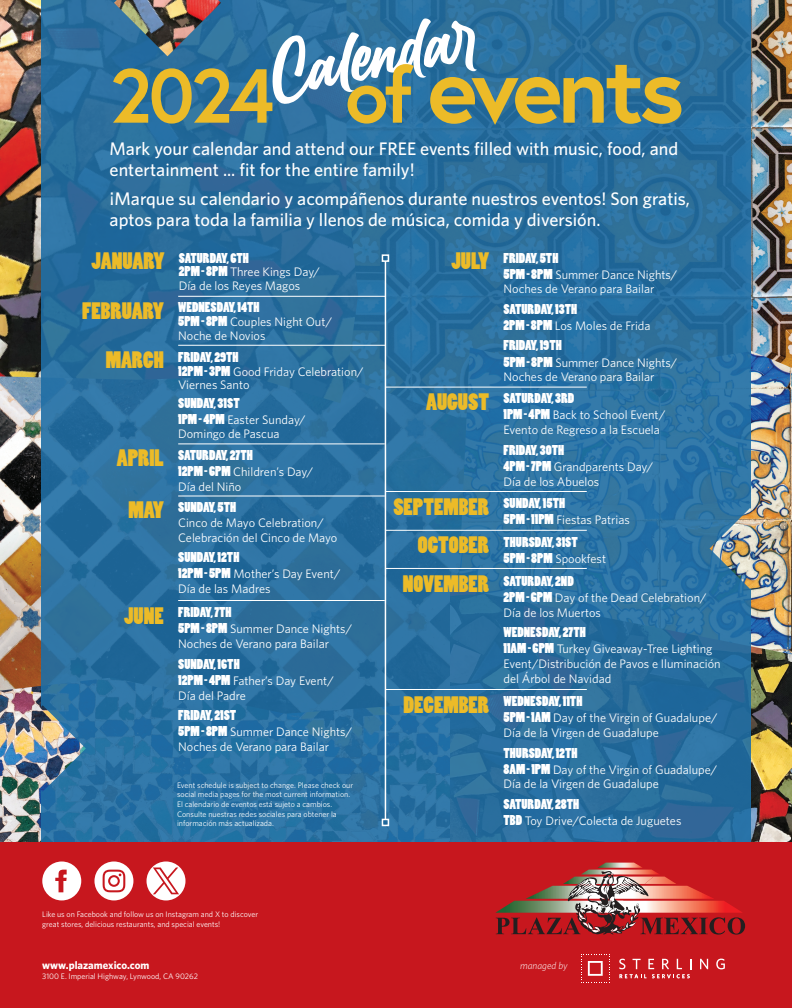
<style>
.page{position:relative;width:792px;height:1008px;background:#fff}
.page>*{position:absolute;margin:0;border:0;box-sizing:border-box;transform-origin:0 0}
.Heading{font:700 94px "Europa";letter-spacing:-.05em;color:#ecbb28}
.t1{font:76.7px "Billion Dreams";color:#fff}
.Heading-2{font:700 76.3px "Europa";letter-spacing:-.05em;color:#ecbb28}
.t2{font:22.25px "Poplar Std";color:#ecbb28}
.t3{font:500 18.2px/21.2px "Whitney";color:#fff}
.t4{font:13.35px "Poplar Std";color:#fff}
.t5{font:12.4px/14.8px "Whitney";color:#fff}
.t6{font:700 11px "Whitney";color:#fff}
.t7{font:italic 300 10.1px "Whitney";color:#fff}
.t8{font:8px/9.6px "Whitney";color:#fff}
.s1{font-family:"Poplar Std";font-size:13.35px}
</style>
<div class="page">
<img style="left:0;top:403px;width:42px;height:275px">
<img style="left:0;top:0;width:42px;height:403px">
<img style="left:751px;top:0;width:41px;height:347px">
<img style="left:751px;top:347px;width:41px;height:240px">
<img style="left:0;top:678px;width:42px;height:164px">
<img style="left:751px;top:587px;width:41px;height:255px">
<div style="left:42px;top:0;width:709px;height:854px;background:linear-gradient(to right,#2a6f9f,#2a70a0)"></div>
<div style="left:0;top:842px;width:792px;height:166px;background:#c7171e"></div>
<img style="left:114px;top:0;width:107px;height:56px">
<img style="left:710px;top:508px;width:81px;height:81px">
<img style="left:0;top:705px;width:86px;height:87px">
<hr style="left:385px;top:261px;width:1px;height:558px;background:#fff">
<div style="left:382px;top:819px;width:7px;height:7px;border:2px solid #fff"></div>
<div style="left:382px;top:254px;width:7px;height:8px;border:2px solid #fff"></div>
<hr style="left:385px;top:387px;width:202px;height:1px;background:#fff">
<hr style="left:178px;top:296px;width:207px;height:1px;background:#fff">
<hr style="left:178px;top:345px;width:207px;height:1px;background:#fff">
<hr style="left:178px;top:443px;width:207px;height:1px;background:#fff">
<hr style="left:178px;top:496px;width:207px;height:1px;background:#fff">
<hr style="left:178px;top:600px;width:207px;height:1px;background:#fff">
<hr style="left:385px;top:491px;width:202px;height:1px;background:#fff">
<hr style="left:385px;top:530px;width:202px;height:1px;background:#fff">
<hr style="left:385px;top:568px;width:202px;height:1px;background:#fff">
<hr style="left:385px;top:689px;width:202px;height:1px;background:#fff">
<svg style="left:700px;top:959px;width:8px;height:10px"></svg>
<svg style="left:716px;top:959px;width:9px;height:10px"></svg>
<svg style="left:581px;top:954px;width:29px;height:29px"></svg>
<svg style="left:619px;top:959px;width:72px;height:19px"></svg>
<img style="left:586px;top:870px;width:68px;height:1px">
<img style="left:598px;top:863px;width:44px;height:5px">
<svg style="left:495px;top:871px;width:250px;height:64px"></svg>
<svg style="left:42px;top:862px;width:39px;height:38px"></svg>
<svg style="left:94px;top:861px;width:39px;height:39px"></svg>
<svg style="left:147px;top:861px;width:39px;height:39px"></svg>
<p class="t1" style="left:261px;top:19px;width:235px;rotate:-11deg">Calendar</p>
<p class="Heading-2" style="left:110px;top:44px;width:304px">2024 of</p>
<p class="Heading" style="left:428px;top:26px;width:258px">events</p>
<p class="t3" style="left:110px;top:138px;width:570px">Mark your calendar and attend our FREE events filled with music, food, and entertainment ... fit for the entire family!</p>
<p class="t3" style="left:110px;top:188px;width:582px">¡Marque su calendario y acompáñenos durante nuestros eventos! Son gratis, aptos para toda la familia y llenos de música, comida y diversión.</p>
<p class="t2" style="left:91px;top:249px;width:75px">JANUARY</p>
<p class="t4" style="left:179px;top:250px;width:72px">SATURDAY, 6TH</p>
<p class="t5" style="left:179px;top:265px;width:143px;line-height:13.8px"><span class="s1">2PM - 8PM</span> Three Kings Day/<br>Día de los Reyes Magos</p>
<p class="t2" style="left:451px;top:249px;width:39px">JULY</p>
<p class="t4" style="left:503px;top:250px;width:56px">FRIDAY, 5TH</p>
<p class="t5" style="left:503px;top:267px;width:175px"><span class="s1">5PM - 8PM</span> Summer Dance Nights/<br>Noches de Verano para Bailar</p>
<p class="t4" style="left:503px;top:302px;width:75px">SATURDAY, 13TH</p>
<p class="t5" style="left:503px;top:318px;width:149px"><span class="s1">2PM - 8PM</span> Los Moles de Frida</p>
<p class="t4" style="left:503px;top:338px;width:60px">FRIDAY, 19TH</p>
<p class="t5" style="left:503px;top:354px;width:175px"><span class="s1">5PM - 8PM</span> Summer Dance Nights/<br>Noches de Verano para Bailar</p>
<p class="t2" style="left:82px;top:298px;width:83px">FEBRUARY</p>
<p class="t4" style="left:178px;top:300px;width:83px">WEDNESDAY, 14TH</p>
<p class="t5" style="left:178px;top:314px;width:156px;line-height:13.8px"><span class="s1">5PM - 8PM</span> Couples Night Out/<br>Noche de Novios</p>
<p class="t2" style="left:106px;top:348px;width:60px">MARCH</p>
<p class="t4" style="left:178px;top:349px;width:62px">FRIDAY, 29TH</p>
<p class="t5" style="left:178px;top:364px;width:187px;line-height:13.8px"><span class="s1">12PM - 3PM</span> Good Friday Celebration/<br>Viernes Santo</p>
<p class="t4" style="left:178px;top:395px;width:63px">SUNDAY, 31ST</p>
<p class="t5" style="left:178px;top:412px;width:129px;line-height:13.8px"><span class="s1">1PM - 4PM</span> Easter Sunday/<br>Domingo de Pascua</p>
<p class="t2" style="left:117px;top:446px;width:49px">APRIL</p>
<p class="t4" style="left:178px;top:448px;width:76px">SATURDAY, 27TH</p>
<p class="t5" style="left:178px;top:464px;width:136px;line-height:15px"><span class="s1">12PM - 6PM</span> Children’s Day/<br>Día del Niño</p>
<p class="t2" style="left:129px;top:498px;width:37px">MAY</p>
<p class="t4" style="left:178px;top:500px;width:60px">SUNDAY, 5TH</p>
<p class="t5" style="left:178px;top:515px;width:161px">Cinco de Mayo Celebration/<br>Celebración del Cinco de Mayo</p>
<p class="t4" style="left:178px;top:550px;width:63px">SUNDAY, 12TH</p>
<p class="t5" style="left:178px;top:566px;width:164px"><span class="s1">12PM - 5PM</span> Mother’s Day Event/<br>Día de las Madres</p>
<p class="t2" style="left:124px;top:603px;width:41px">JUNE</p>
<p class="t4" style="left:178px;top:605px;width:55px">FRIDAY, 7TH</p>
<p class="t5" style="left:178px;top:621px;width:175px"><span class="s1">5PM - 8PM</span> Summer Dance Nights/<br>Noches de Verano para Bailar</p>
<p class="t4" style="left:178px;top:656px;width:63px">SUNDAY, 16TH</p>
<p class="t5" style="left:178px;top:673px;width:157px"><span class="s1">12PM - 4PM</span> Father’s Day Event/<br>Día del Padre</p>
<p class="t4" style="left:178px;top:708px;width:60px">FRIDAY, 21ST</p>
<p class="t5" style="left:178px;top:724px;width:175px"><span class="s1">5PM - 8PM</span> Summer Dance Nights/<br>Noches de Verano para Bailar</p>
<p class="t2" style="left:426px;top:389px;width:64px">AUGUST</p>
<p class="t4" style="left:503px;top:391px;width:72px">SATURDAY, 3RD</p>
<p class="t5" style="left:503px;top:407px;width:163px"><span class="s1">1PM - 4PM</span> Back to School Event/<br>Evento de Regreso a la Escuela</p>
<p class="t4" style="left:503px;top:442px;width:62px">FRIDAY, 30TH</p>
<p class="t5" style="left:503px;top:459px;width:151px"><span class="s1">4PM - 7PM</span> Grandparents Day/<br>Día de los Abuelos</p>
<p class="t2" style="left:393px;top:494px;width:97px">SEPTEMBER</p>
<p class="t4" style="left:503px;top:496px;width:63px">SUNDAY, 15TH</p>
<p class="t5" style="left:503px;top:512px;width:128px"><span class="s1">5PM - 11PM</span> Fiestas Patrias</p>
<p class="t2" style="left:418px;top:533px;width:73px">OCTOBER</p>
<p class="t4" style="left:503px;top:535px;width:76px">THURSDAY, 31ST</p>
<p class="t5" style="left:503px;top:551px;width:104px"><span class="s1">5PM - 8PM</span> Spookfest</p>
<p class="t2" style="left:403px;top:572px;width:88px">NOVEMBER</p>
<p class="t4" style="left:503px;top:574px;width:72px">SATURDAY, 2ND</p>
<p class="t5" style="left:503px;top:590px;width:205px"><span class="s1">2PM - 6PM</span> Day of the Dead Celebration/<br>Día de los Muertos</p>
<p class="t4" style="left:503px;top:625px;width:84px">WEDNESDAY, 27TH</p>
<p class="t5" style="left:503px;top:641px;width:219px"><span class="s1">11AM - 6PM</span> Turkey Giveaway-Tree Lighting<br>Event/Distribución de Pavos e Iluminación del Árbol de Navidad</p>
<p class="t2" style="left:403px;top:692px;width:87px">DECEMBER</p>
<p class="t4" style="left:503px;top:694px;width:80px">WEDNESDAY, 11TH</p>
<p class="t5" style="left:503px;top:710px;width:215px"><span class="s1">5PM - 1AM</span> Day of the Virgin of Guadalupe/<br>Día de la Virgen de Guadalupe</p>
<p class="t4" style="left:503px;top:745px;width:75px">THURSDAY, 12TH</p>
<p class="t5" style="left:503px;top:762px;width:215px"><span class="s1">8AM - 1PM</span> Day of the Virgin of Guadalupe/<br>Día de la Virgen de Guadalupe</p>
<p class="t4" style="left:503px;top:797px;width:77px">SATURDAY, 28TH</p>
<p class="t5" style="left:503px;top:813px;width:179px"><span class="s1">TBD</span> Toy Drive/Colecta de Juguetes</p>
<p class="t8" style="left:177px;top:780px;width:178px">Event schedule is subject to change. Please check our social media pages for the most current information.<br>El calendario de eventos está sujeto a cambios.<br>Consulte nuestras redes sociales para obtener la información más actualizada.</p>
<p class="t8" style="left:42px;top:909px;width:217px">Like us on Facebook and follow us on Instagram and X to discover great stores, delicious restaurants, and special events!</p>
<p class="t6" style="left:42px;top:958px;width:109px">www.plazamexico.com</p>
<p class="t8" style="left:42px;top:971px;width:157px">3100 E. Imperial Highway, Lynwood, CA 90262</p>
<p class="t7" style="left:520px;top:958px;width:49px">managed by</p>
</div>
